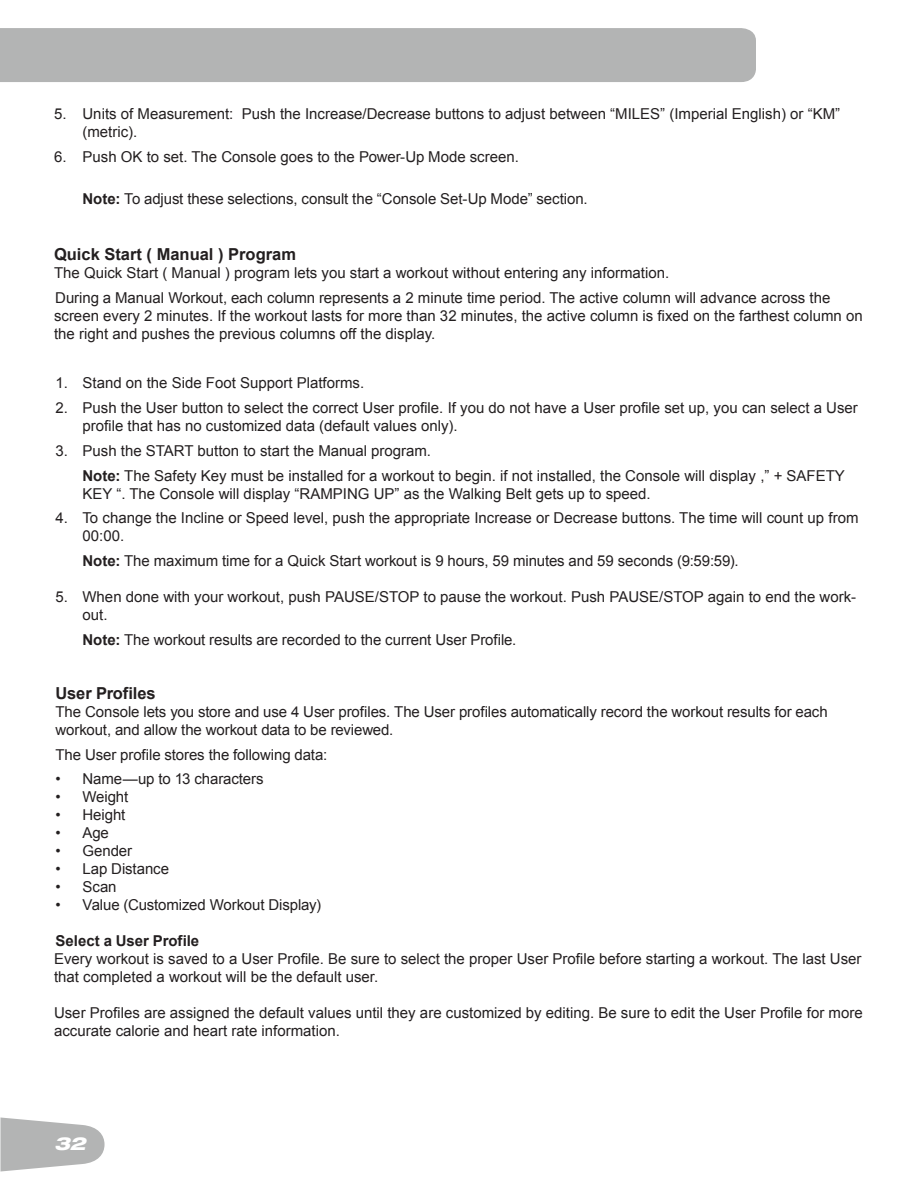
<style>
.page{position:relative;width:918px;height:1188px;background:#fff}
.page>*{position:absolute;margin:0;border:0;box-sizing:border-box;transform-origin:0 0}
.t1{font:italic 800 expanded 18px "Helvetica Neue";color:#fff}
.t2{font:700 16.5px "Arial";color:#231f20}
.t3{font:15px/18px "Arial";color:#231f20}
.t4{font:700 15px "Arial";color:#231f20}
.s1{font-weight:700}
</style>
<div class="page">
<div style="left:0;top:28px;width:756px;height:54px;background:#b3b4b4"></div>
<svg style="left:0;top:1118px;width:105px;height:54px"></svg>
<p class="t3" style="left:82px;top:105px;width:759px;text-indent:-28px">5. Units of Measurement: Push the Increase/Decrease buttons to adjust between “MILES” (Imperial English) or “KM” (metric).</p>
<p class="t3" style="left:54px;top:148px;width:466px">6. Push OK to set. The Console goes to the Power-Up Mode screen.</p>
<p class="t3" style="left:82px;top:190px;width:507px"><span class="s1">Note:</span> To adjust these selections, consult the “Console Set-Up Mode” section.</p>
<p class="t2" style="left:54px;top:243px;width:244px">Quick Start ( Manual ) Program</p>
<p class="t3" style="left:54px;top:261px;width:778px;line-height:24.8px">The Quick Start ( Manual ) program lets you start a workout without entering any information.<br>During a Manual Workout, each column represents a 2 minute time period. The active column will advance across the</p>
<p class="t3" style="left:54px;top:307px;width:810px">screen every 2 minutes. If the workout lasts for more than 32 minutes, the active column is fixed on the farthest column on the right and pushes the previous columns off the display.</p>
<p class="t3" style="left:55px;top:374px;width:310px">1. Stand on the Side Foot Support Platforms.</p>
<p class="t3" style="left:82px;top:399px;width:777px;text-indent:-27px">2. Push the User button to select the correct User profile. If you do not have a User profile set up, you can select a User profile that has no customized data (default values only).</p>
<p class="t3" style="left:82px;top:438px;width:764px;line-height:24.8px;text-indent:-27px">3. Push the START button to start the Manual program.<br><span class="s1">Note:</span> The Safety Key must be installed for a workout to begin. if not installed, the Console will display ,” + SAFETY</p>
<p class="t3" style="left:82px;top:485px;width:570px">KEY “. The Console will display “RAMPING UP” as the Walking Belt gets up to speed.</p>
<p class="t3" style="left:82px;top:509px;width:778px;text-indent:-27px">4. To change the Incline or Speed level, push the appropriate Increase or Decrease buttons. The time will count up from<br>00:00.</p>
<p class="t3" style="left:82px;top:552px;width:658px"><span class="s1">Note:</span> The maximum time for a Quick Start workout is 9 hours, 59 minutes and 59 seconds (9:59:59).</p>
<p class="t3" style="left:82px;top:588px;width:775px;text-indent:-27px">5. When done with your workout, push PAUSE/STOP to pause the workout. Push PAUSE/STOP again to end the work&shy;out.</p>
<p class="t3" style="left:82px;top:631px;width:435px"><span class="s1">Note:</span> The workout results are recorded to the current User Profile.</p>
<p class="t2" style="left:56px;top:682px;width:102px">User Profiles</p>
<p class="t3" style="left:56px;top:703px;width:774px">The Console lets you store and use 4 User profiles. The User profiles automatically record the workout results for each workout, and allow the workout data to be reviewed.</p>
<p class="t3" style="left:56px;top:746px;width:273px">The User profile stores the following data:</p>
<p class="t3" style="left:56px;top:770px;width:210px">• Name—up to 13 characters</p>
<p class="t3" style="left:56px;top:788px;width:74px">• Weight</p>
<p class="t3" style="left:56px;top:806px;width:71px">• Height</p>
<p class="t3" style="left:56px;top:824px;width:55px">• Age</p>
<p class="t3" style="left:56px;top:842px;width:78px">• Gender</p>
<p class="t3" style="left:56px;top:860px;width:115px">• Lap Distance</p>
<p class="t3" style="left:56px;top:878px;width:63px">• Scan</p>
<p class="t3" style="left:56px;top:896px;width:267px">• Value (Customized Workout Display)</p>
<p class="t4" style="left:56px;top:931px;width:145px">Select a User Profile</p>
<p class="t3" style="left:54px;top:950px;width:809px">Every workout is saved to a User Profile. Be sure to select the proper User Profile before starting a workout. The last User that completed a workout will be the default user.</p>
<p class="t3" style="left:54px;top:1004px;width:810px">User Profiles are assigned the default values until they are customized by editing. Be sure to edit the User Profile for more accurate calorie and heart rate information.</p>
<p class="t1" style="left:54px;top:1132px;width:33px">32</p>
</div>
